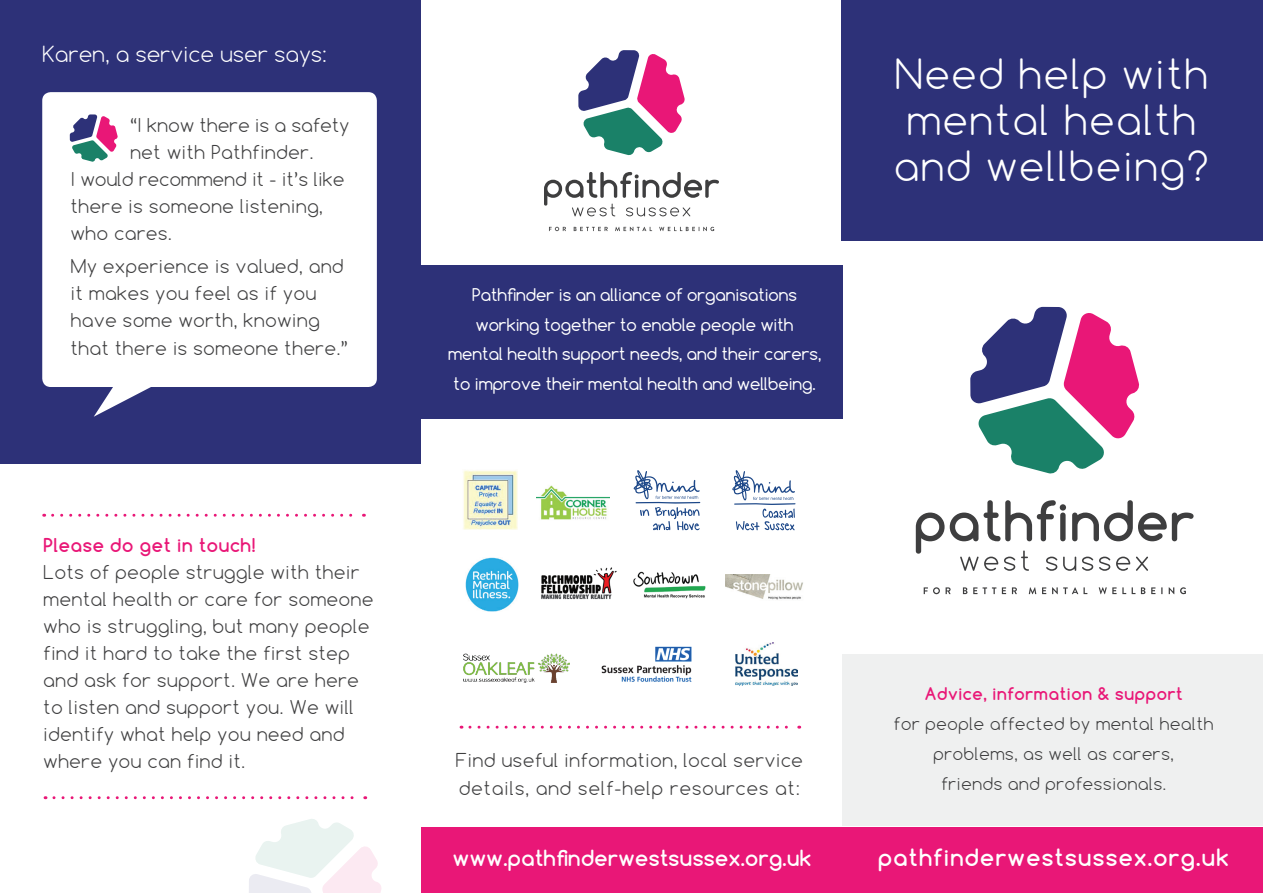
<style>
.page{position:relative;width:1263px;height:893px;background:#fff}
.page>*{position:absolute;margin:0;border:0;box-sizing:border-box;transform-origin:0 0}
.t1{font:300 39.3px/46.2px "Comfortaa";letter-spacing:.06em;color:#fff;text-align:center}
.t2{font:700 22.5px "Comfortaa";letter-spacing:.06em;color:#fff}
.t3{font:700 21px "Comfortaa";letter-spacing:.02em;color:#fff}
.t4{font:300 21px "Comfortaa";letter-spacing:.02em;color:#fff}
.t5{font:300 18px/27px "Comfortaa";letter-spacing:.04em;color:#3e3e3f}
.t6{font:300 18px "Comfortaa";letter-spacing:.02em;color:#3e3e3f}
.t7{font:700 18px "Comfortaa";letter-spacing:.04em;color:#e91777}
.t8{font:16.5px/29.7px "Comfortaa";color:#fff;text-align:center}
.t9{font:300 16.5px/30px "Comfortaa";letter-spacing:.04em;color:#3e3e3f;text-align:center}
.t10{font:700 16.5px "Comfortaa";letter-spacing:.04em;color:#e91777}
</style>
<div class="page">
<div style="left:0;top:0;width:420px;height:463px;background:#2d3178"></div>
<div style="left:843px;top:655px;width:420px;height:171px;background:#eff0f0"></div>
<div style="left:841px;top:827px;width:422px;height:66px;background:#e91777"></div>
<div style="left:842px;top:0;width:421px;height:240px;background:#2d3178"></div>
<svg style="left:916px;top:513px;width:28px;height:41px"></svg>
<svg style="left:950px;top:500px;width:116px;height:41px"></svg>
<svg style="left:1072px;top:500px;width:121px;height:41px"></svg>
<svg style="left:960px;top:557px;width:18px;height:14px"></svg>
<svg style="left:984px;top:557px;width:14px;height:14px"></svg>
<svg style="left:1004px;top:557px;width:11px;height:14px"></svg>
<svg style="left:1021px;top:550px;width:8px;height:21px"></svg>
<svg style="left:1046px;top:557px;width:11px;height:14px"></svg>
<svg style="left:1063px;top:557px;width:13px;height:14px"></svg>
<svg style="left:1082px;top:557px;width:11px;height:14px"></svg>
<svg style="left:1099px;top:557px;width:11px;height:14px"></svg>
<svg style="left:1116px;top:557px;width:14px;height:14px"></svg>
<svg style="left:1136px;top:557px;width:12px;height:14px"></svg>
<svg style="left:924px;top:587px;width:26px;height:7px"></svg>
<svg style="left:963px;top:587px;width:4px;height:7px"></svg>
<svg style="left:973px;top:587px;width:23px;height:7px"></svg>
<svg style="left:1002px;top:587px;width:4px;height:7px"></svg>
<svg style="left:1012px;top:587px;width:5px;height:7px"></svg>
<svg style="left:1029px;top:587px;width:7px;height:7px"></svg>
<svg style="left:1042px;top:587px;width:4px;height:7px"></svg>
<svg style="left:1052px;top:587px;width:35px;height:7px"></svg>
<svg style="left:1099px;top:587px;width:17px;height:7px"></svg>
<svg style="left:1122px;top:587px;width:13px;height:7px"></svg>
<svg style="left:1141px;top:587px;width:4px;height:7px"></svg>
<svg style="left:1151px;top:587px;width:4px;height:7px"></svg>
<svg style="left:1169px;top:587px;width:5px;height:7px"></svg>
<svg style="left:1180px;top:587px;width:6px;height:7px"></svg>
<svg style="left:970px;top:307px;width:169px;height:167px"></svg>
<svg style="left:94px;top:387px;width:57px;height:30px"></svg>
<div style="left:42px;top:92px;width:335px;height:295px;background:#fff;border-radius:9px"></div>
<svg style="left:249px;top:819px;width:133px;height:74px"></svg>
<svg style="left:70px;top:114px;width:48px;height:48px"></svg>
<div style="left:420px;top:266px;width:423px;height:153px;background:#2d3178"></div>
<svg style="left:544px;top:172px;width:175px;height:44px"></svg>
<svg style="left:549px;top:227px;width:17px;height:4px"></svg>
<svg style="left:574px;top:227px;width:34px;height:4px"></svg>
<svg style="left:615px;top:227px;width:37px;height:4px"></svg>
<svg style="left:659px;top:227px;width:55px;height:4px"></svg>
<svg style="left:578px;top:50px;width:107px;height:106px"></svg>
<div style="left:421px;top:827px;width:421px;height:66px;background:#e91777"></div>
<svg style="left:470px;top:726px;width:330px;height:3px"></svg>
<img style="left:601px;top:646px;width:91px;height:36px">
<img style="left:541px;top:567px;width:76px;height:33px">
<img style="left:463px;top:653px;width:107px;height:30px">
<img style="left:736px;top:642px;width:62px;height:44px">
<img style="left:463px;top:470px;width:55px;height:59px">
<img style="left:536px;top:485px;width:74px;height:35px">
<img style="left:465px;top:558px;width:54px;height:53px">
<img style="left:633px;top:571px;width:73px;height:28px">
<img style="left:725px;top:575px;width:78px;height:25px">
<svg style="left:633px;top:470px;width:68px;height:60px"></svg>
<svg style="left:732px;top:470px;width:64px;height:60px"></svg>
<svg style="left:54px;top:796px;width:312px;height:3px"></svg>
<svg style="left:53px;top:514px;width:311px;height:3px"></svg>
<p class="t4" style="left:43px;top:41px;width:286px">Karen, a service user says:</p>
<p class="t6" style="left:130px;top:114px;width:220px">“I know there is a safety</p>
<p class="t5" style="left:130px;top:139px;width:184px">net with Pathfinder.</p>
<p class="t6" style="left:71px;top:168px;width:275px">I would recommend it - it’s like</p>
<p class="t5" style="left:71px;top:193px;width:253px">there is someone listening,</p>
<p class="t5" style="left:71px;top:220px;width:102px">who cares.</p>
<p class="t5" style="left:71px;top:253px;width:278px">My experience is valued, and it makes you feel as if you have some worth, knowing that there is someone there.”</p>
<p class="t7" style="left:44px;top:534px;width:213px">Please do get in touch!</p>
<p class="t5" style="left:44px;top:559px;width:331px">Lots of people struggle with their mental health or care for someone who is struggling, but many people find it hard to take the first step and ask for support. We are here to listen and support you. We will identify what help you need and where you can find it.</p>
<p class="t8" style="left:448px;top:280px;width:375px">Pathfinder is an alliance of organisations working together to enable people with mental health support needs, and their carers, to improve their mental health and wellbeing.</p>
<h1 class="t1" style="left:894px;top:50px;width:316px">Need help with mental health and wellbeing?</h1>
<p class="t5" style="left:456px;top:745px;width:348px;line-height:28.2px">Find useful information, local service details, and self-help resources at:</p>
<p class="t3" style="left:453px;top:845px;width:360px">www.pathfinderwestsussex.org.uk</p>
<p class="t10" style="left:925px;top:683px;width:259px">Advice, information &amp; support</p>
<p class="t9" style="left:894px;top:708px;width:321px">for people affected by mental health problems, as well as carers,<br>friends and professionals.</p>
<p class="t2" style="left:878px;top:843px;width:352px">pathfinderwestsussex.org.uk</p>
</div>
